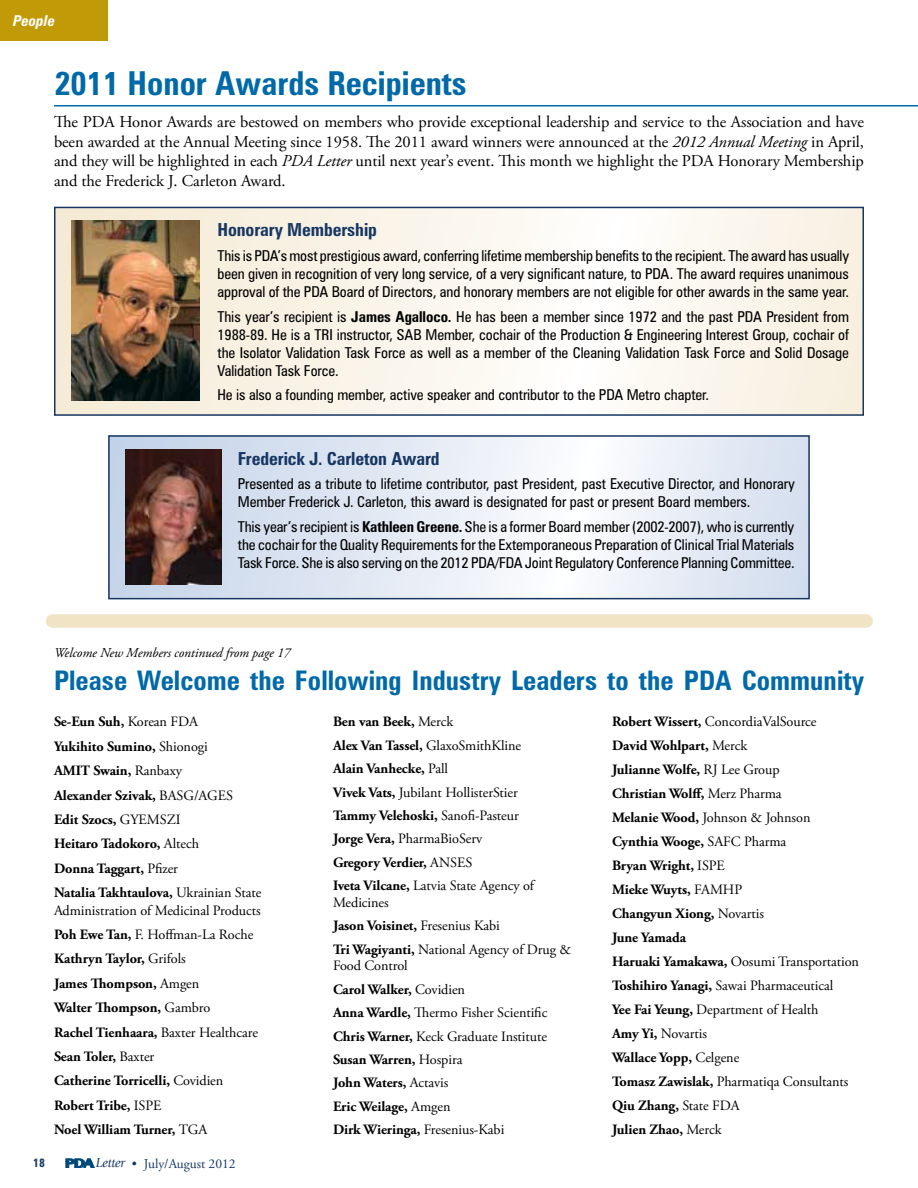
<style>
.page{position:relative;width:918px;height:1188px;background:#fff}
.page>*{position:absolute;margin:0;border:0;box-sizing:border-box;transform-origin:0 0}
.t1{font:700 condensed 33px "Zurich BT";color:#0069a8}
.t2{font:700 condensed 27px "Zurich BT";color:#0069a8}
.t3{font:700 condensed 18px "Zurich BT";letter-spacing:-.005em;color:#173763}
.t4{font:16.5px/19.5px "Adobe Garamond Pro";letter-spacing:-.005em;color:#000;text-align:justify}
.t5{font:condensed 15px/18px "Zurich BT";letter-spacing:-.005em;color:#000;text-align:justify}
.t6{font:italic 700 condensed 15px "Zurich BT";color:#fff}
.t7{font:700 14.25px/24px "Adobe Garamond Pro";letter-spacing:-.005em;color:#000}
.t8{font:14.25px/23.4px "Adobe Garamond Pro";letter-spacing:-.005em;color:#000}
.t9{font:italic 13.5px "Adobe Garamond Pro";letter-spacing:-.005em;color:#000}
.t10{font:13.5px "Adobe Garamond Pro";color:#173763}
.t11{font:700 condensed 12px "Zurich BT";color:#173763}
.s1{font-style:italic}
.s2{font-weight:700}
.s3{font-weight:400}
.s4{font-family:"Giovanni";font-style:italic}
</style>
<div class="page">
<svg style="left:66px;top:1159px;width:28px;height:8px"></svg>
<div style="left:0;top:0;width:108px;height:41px;background:#c19b07"></div>
<svg style="left:57px;top:210px;width:804px;height:203px"></svg>
<div style="left:54px;top:207px;width:810px;height:209px;border:2px solid #173763"></div>
<hr style="left:54px;top:105px;width:864px;height:1px;background:#0069a8">
<img style="left:71px;top:221px;width:129px;height:180px">
<svg style="left:111px;top:438px;width:696px;height:158px"></svg>
<div style="left:108px;top:435px;width:702px;height:164px;border:2px solid #173763"></div>
<img style="left:125px;top:449px;width:97px;height:135px">
<div style="left:53px;top:614px;width:813px;height:14px;background:#f1e4c5"></div>
<p class="t6" style="left:13px;top:12px;width:43px">People</p>
<h1 class="t1" style="left:54px;top:63px;width:414px">2011 Honor Awards Recipients</h1>
<p class="t4" style="left:54px;top:113px;width:812px">The PDA Honor Awards are bestowed on members who provide exceptional leadership and service to the Association and have been awarded at the Annual Meeting since 1958. The 2011 award winners were announced at the <span class="s1">2012 Annual Meeting</span> in April, and they will be highlighted in each <span class="s1">PDA Letter</span> until next year’s event. This month we highlight the PDA Honorary Membership and the Frederick J. Carleton Award.</p>
<p class="t3" style="left:218px;top:219px;width:161px">Honorary Membership</p>
<p class="t5" style="left:218px;top:246px;width:633px">This is PDA’s most prestigious award, conferring lifetime membership benefits to the recipient. The award has usually been given in recognition of very long service, of a very significant nature, to PDA. The award requires unanimous approval of the PDA Board of Directors, and honorary members are not eligible for other awards in the same year.</p>
<p class="t5" style="left:218px;top:307px;width:633px">This year’s recipient is <span class="s2">James Agalloco.</span> He has been a member since 1972 and the past PDA President from 1988-89. He is a TRI instructor, SAB Member, cochair of the Production &amp; Engineering Interest Group, cochair of the Isolator Validation Task Force as well as a member of the Cleaning Validation Task Force and Solid Dosage Validation Task Force.</p>
<p class="t5" style="left:218px;top:386px;width:493px">He is also a founding member, active speaker and contributor to the PDA Metro chapter.</p>
<p class="t3" style="left:238px;top:447px;width:203px">Frederick J. Carleton Award</p>
<p class="t5" style="left:238px;top:475px;width:558px">Presented as a tribute to lifetime contributor, past President, past Executive Director, and Honorary<br>Member Frederick J. Carleton, this award is designated for past or present Board members.</p>
<p class="t5" style="left:238px;top:518px;width:558px">This year’s recipient is <span class="s2">Kathleen Greene.</span> She is a former Board member (2002-2007), who is currently the cochair for the Quality Requirements for the Extemporaneous Preparation of Clinical Trial Materials Task Force. She is also serving on the 2012 PDA/FDA Joint Regulatory Conference Planning Committee.</p>
<p class="t9" style="left:54px;top:645px;width:238px">Welcome New Members continued from page 17</p>
<h2 class="t2" style="left:54px;top:664px;width:811px">Please Welcome the Following Industry Leaders to the PDA Community</h2>
<p class="t7" style="left:54px;top:710px;width:209px;line-height:24.5px">Se-Eun Suh, <span class="s3">Korean FDA<br></span>Yukihito Sumino, <span class="s3">Shionogi<br></span>AMIT Swain, <span class="s3">Ranbaxy<br></span>Alexander Szivak, <span class="s3">BASG/AGES<br></span>Edit Szocs, <span class="s3">GYEMSZI<br></span>Heitaro Tadokoro, <span class="s3">Altech<br></span>Donna Taggart, <span class="s3">Pfizer<br></span>Natalia Takhtaulova, <span class="s3">Ukrainian State</span></p>
<p class="t7" style="left:54px;top:898px;width:208px;line-height:24.5px"><span class="s3">Administration of Medicinal Products<br></span>Poh Ewe Tan, <span class="s3">F. Hoffman-La Roche<br></span>Kathryn Taylor, <span class="s3">Grifols<br></span>James Thompson, <span class="s3">Amgen<br></span>Walter Thompson, <span class="s3">Gambro<br></span>Rachel Tienhaara, <span class="s3">Baxter Healthcare<br></span>Sean Toler, <span class="s3">Baxter<br></span>Catherine Torricelli, <span class="s3">Covidien<br></span>Robert Tribe, <span class="s3">ISPE<br></span>Noel William Turner, <span class="s3">TGA</span></p>
<p class="t11" style="left:33px;top:1156px;width:13px">18</p>
<p class="t10" style="left:96px;top:1155px;width:141px"><span class="s4">Letter</span> • July/August 2012</p>
<p class="t7" style="left:333px;top:711px;width:204px;line-height:23.4px">Ben van Beek, <span class="s3">Merck<br></span>Alex Van Tassel, <span class="s3">GlaxoSmithKline<br></span>Alain Vanhecke, <span class="s3">Pall<br></span>Vivek Vats, <span class="s3">Jubilant HollisterStier<br></span>Tammy Velehoski, <span class="s3">Sanofi-Pasteur<br></span>Jorge Vera, <span class="s3">PharmaBioServ<br></span>Gregory Verdier, <span class="s3">ANSES<br></span>Iveta Vilcane, <span class="s3">Latvia State Agency of</span></p>
<p class="t8" style="left:333px;top:891px;width:240px">Medicines<br><span class="s2">Jason Voisinet,</span> Fresenius Kabi<br><span class="s2">Tri Wagiyanti,</span> National Agency of Drug &amp;</p>
<p class="t8" style="left:333px;top:955px;width:216px">Food Control<br><span class="s2">Carol Walker,</span> Covidien<br><span class="s2">Anna Wardle,</span> Thermo Fisher Scientific<br><span class="s2">Chris Warner,</span> Keck Graduate Institute<br><span class="s2">Susan Warren,</span> Hospira<br><span class="s2">John Waters,</span> Actavis<br><span class="s2">Eric Weilage,</span> Amgen<br><span class="s2">Dirk Wieringa,</span> Fresenius-Kabi</p>
<p class="t7" style="left:612px;top:710px;width:249px">Robert Wissert, <span class="s3">ConcordiaValSource<br></span>David Wohlpart, <span class="s3">Merck<br></span>Julianne Wolfe, <span class="s3">RJ Lee Group<br></span>Christian Wolff, <span class="s3">Merz Pharma<br></span>Melanie Wood, <span class="s3">Johnson &amp; Johnson<br></span>Cynthia Wooge, <span class="s3">SAFC Pharma<br></span>Bryan Wright, <span class="s3">ISPE<br></span>Mieke Wuyts, <span class="s3">FAMHP<br></span>Changyun Xiong, <span class="s3">Novartis<br></span>June Yamada<br>Haruaki Yamakawa, <span class="s3">Oosumi Transportation<br></span>Toshihiro Yanagi, <span class="s3">Sawai Pharmaceutical<br></span>Yee Fai Yeung, <span class="s3">Department of Health<br></span>Amy Yi, <span class="s3">Novartis<br></span>Wallace Yopp, <span class="s3">Celgene<br></span>Tomasz Zawislak, <span class="s3">Pharmatiqa Consultants<br></span>Qiu Zhang, <span class="s3">State FDA<br></span>Julien Zhao, <span class="s3">Merck</span></p>
</div>
